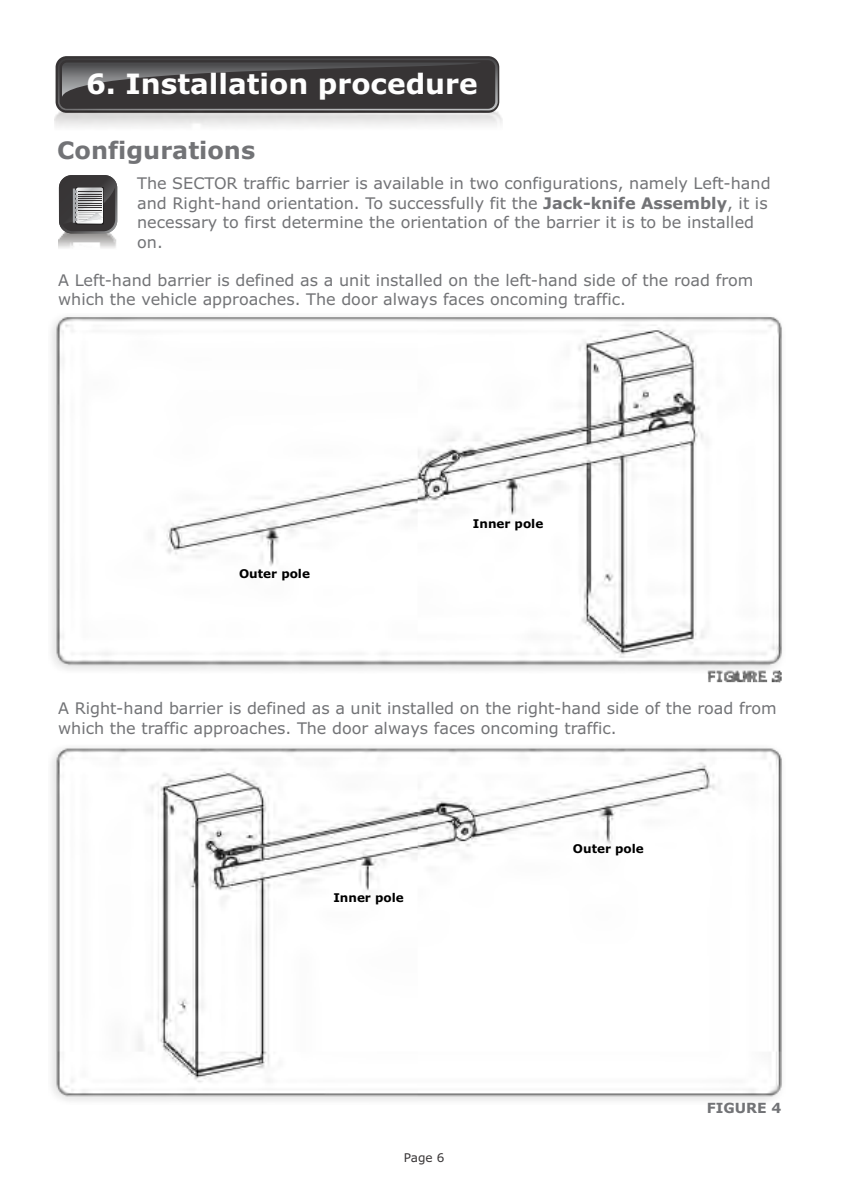
<style>
.page{position:relative;width:842px;height:1191px;background:#fff}
.page>*{position:absolute;margin:0;border:0;box-sizing:border-box;transform-origin:0 0}
.t1{font:700 28px "Verdana";color:#fefefe}
.t2{font:700 24px "Verdana";color:#727376}
.t3{font:16px/19.4px "Verdana";color:#727376}
.t4{font:700 14px "Verdana";color:#727376}
.t5{font:700 12px "Verdana";color:#000}
.t6{font:12px "Verdana";color:#373435}
.s1{font-weight:700}
</style>
<div class="page">
<svg style="left:56px;top:56px;width:443px;height:57px"></svg>
<svg style="left:58px;top:58px;width:440px;height:52px;background:#646466"></svg>
<div style="left:60px;top:60px;width:435px;height:49px;background:#373435;border-radius:7px"></div>
<svg style="left:62px;top:62px;width:413px;height:35px"></svg>
<img style="left:55px;top:111px;width:447px;height:16px">
<img style="left:59px;top:233px;width:58px;height:15px">
<svg style="left:59px;top:175px;width:58px;height:58px"></svg>
<svg style="left:62px;top:184px;width:53px;height:47px;background:#6f6d6f"></svg>
<img style="left:51px;top:316px;width:731px;height:785px">
<h1 class="t1" style="left:86px;top:73px;width:393px">6. Installation procedure</h1>
<h2 class="t2" style="left:57px;top:141px;width:200px">Configurations</h2>
<p class="t3" style="left:137px;top:175px;width:635px">The SECTOR traffic barrier is available in two configurations, namely Left-hand and Right-hand orientation. To successfully fit the <span class="s1">Jack-knife Assembly</span>, it is necessary to first determine the orientation of the barrier it is to be installed on.</p>
<p class="t3" style="left:58px;top:271px;width:697px">A Left-hand barrier is defined as a unit installed on the left-hand side of the road from which the vehicle approaches. The door always faces oncoming traffic.</p>
<p class="t5" style="left:239px;top:568px;width:72px">Outer pole</p>
<p class="t5" style="left:473px;top:518px;width:72px">Inner pole</p>
<p class="t3" style="left:58px;top:700px;width:720px">A Right-hand barrier is defined as a unit installed on the right-hand side of the road from which the traffic approaches. The door always faces oncoming traffic.</p>
<p class="t5" style="left:333px;top:892px;width:72px">Inner pole</p>
<p class="t6" style="left:404px;top:1152px;width:42px">Page 6</p>
<p class="t5" style="left:573px;top:844px;width:72px">Outer pole</p>
<p class="t4" style="left:707px;top:1102px;width:76px">FIGURE 4</p>
</div>
